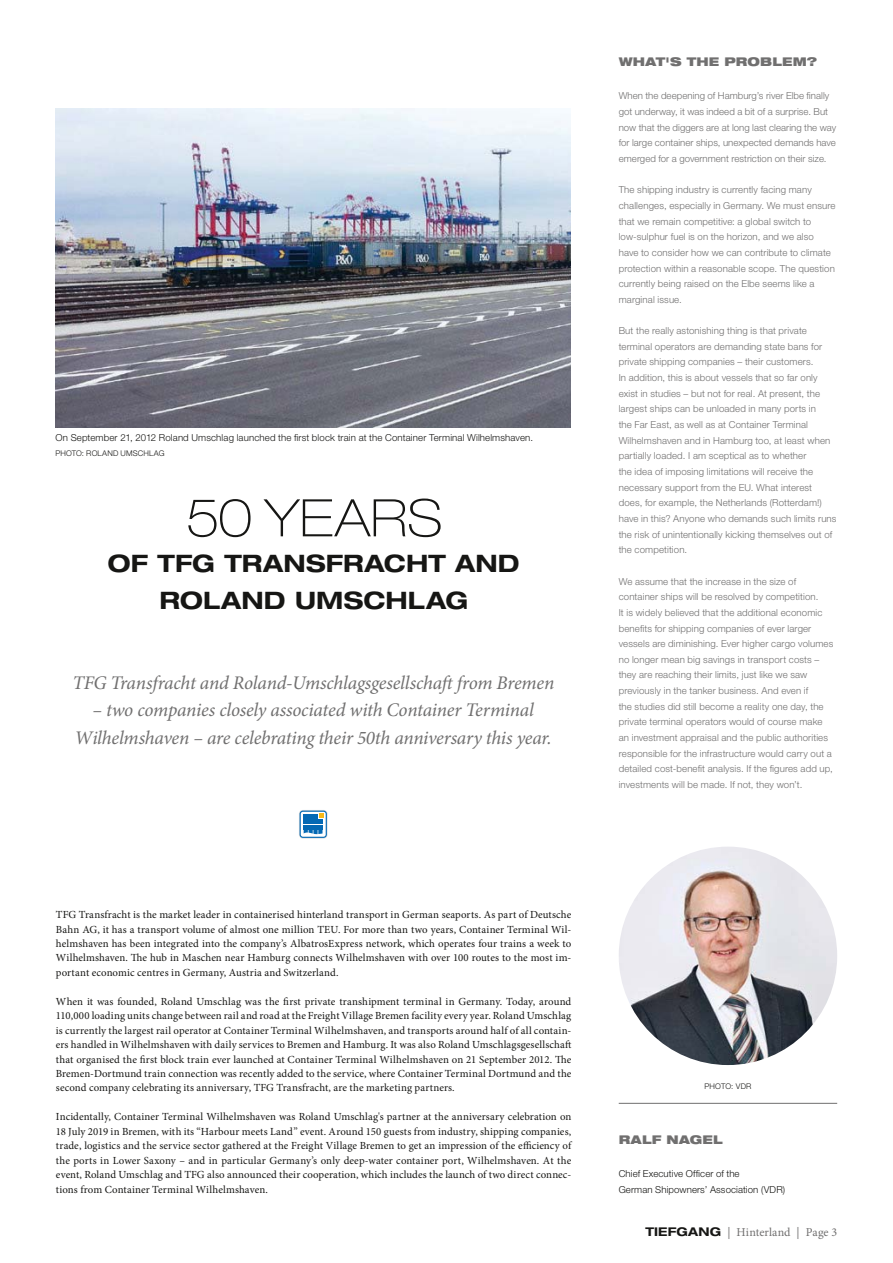
<style>
.page{position:relative;width:893px;height:1263px;background:#fff}
.page>*{position:absolute;margin:0;border:0;box-sizing:border-box;transform-origin:0 0}
.t1{font:100 expanded 51.75px "Helvetica Neue LT Std";letter-spacing:.01em;color:#161614}
.t2{font:700 expanded 24.15px/36.2px "Helvetica Neue LT Std";letter-spacing:.005em;color:#161614;text-align:center}
.t3{font:italic 19.2px/27.8px "Minion Pro";letter-spacing:-.015em;color:#706f6f;text-align:center}
.t4{font:900 expanded 12px "Helvetica Neue LT Std";letter-spacing:.015em;color:#706f6f}
.t5{font:12px "Minion Pro";color:#706f6f}
.t6{font:10.8px/14.4px "Minion Pro";letter-spacing:.01em;color:#161614;text-align:justify}
.t7{font:300 9.6px/15.6px "Helvetica Neue LT Std";letter-spacing:.015em;color:#706f6f}
.t8{font:300 9.6px/15.6px "Helvetica Neue LT Std";letter-spacing:.01em;color:#161614}
.t9{font:300 7.8px "Helvetica Neue LT Std";letter-spacing:.02em;color:#161614}
.s1{font-family:"Helvetica Neue LT Std";font-weight:700;font-stretch:expanded;color:#161614}
</style>
<div class="page">
<hr style="left:619px;top:1103px;width:218px;height:1px;background:#706f6f">
<img style="left:619px;top:847px;width:218px;height:218px;border-radius:50%">
<img style="left:55px;top:109px;width:516px;height:318px">
<div style="left:299px;top:810px;width:28px;height:28px;border:1px solid #dadbda;border-radius:4px"></div>
<svg style="left:300px;top:811px;width:26px;height:26px"></svg>
<svg style="left:304px;top:814px;width:20px;height:20px"></svg>
<div style="left:300px;top:811px;width:27px;height:27px;border:1px solid #0469b4;border-radius:3px"></div>
<p class="t8" style="left:55px;top:431px;width:479px">On September 21, 2012 Roland Umschlag launched the first block train at the Container Terminal Wilhelmshaven.</p>
<p class="t9" style="left:55px;top:450px;width:111px">PHOTO: ROLAND UMSCHLAG</p>
<h1 class="t1" style="left:186px;top:499px;width:258px">50 YEARS</h1>
<h2 class="t2" style="left:108px;top:546px;width:413px">OF TFG TRANSFRACHT AND<br>ROLAND UMSCHLAG</h2>
<h3 class="t3" style="left:72px;top:670px;width:483px">TFG Transfracht and Roland-Umschlagsgesellschaft from Bremen</h3>
<h3 class="t3" style="left:75px;top:698px;width:479px">– two companies closely associated with Container Terminal<br>Wilhelmshaven – are celebrating their 50th anniversary this year.</h3>
<p class="t4" style="left:619px;top:55px;width:200px">WHAT'S THE PROBLEM?</p>
<p class="t7" style="left:619px;top:89px;width:219px">When the deepening of Hamburg’s river Elbe finally got underway, it was indeed a bit of a surprise. But now that the diggers are at long last clearing the way for large container ships, unexpected demands have emerged for a government restriction on their size.</p>
<p class="t7" style="left:619px;top:183px;width:218px">The shipping industry is currently facing many challenges, especially in Germany. We must ensure that we remain competitive: a global switch to low-sulphur fuel is on the horizon, and we also have to consider how we can contribute to climate protection within a reasonable scope. The question currently being raised on the Elbe seems like a marginal issue.</p>
<p class="t7" style="left:619px;top:324px;width:219px">But the really astonishing thing is that private terminal operators are demanding state bans for private shipping companies – their customers.<br>In addition, this is about vessels that so far only exist in studies – but not for real. At present, the largest ships can be unloaded in many ports in<br>the Far East, as well as at Container Terminal Wilhelmshaven and in Hamburg too, at least when partially loaded. I am sceptical as to whether<br>the idea of imposing limitations will receive the necessary support from the EU. What interest does, for example, the Netherlands (Rotterdam!) have in this? Anyone who demands such limits runs the risk of unintentionally kicking themselves out of the competition.</p>
<p class="t7" style="left:619px;top:574px;width:216px">We assume that the increase in the size of container ships will be resolved by competition.<br>It is widely believed that the additional economic benefits for shipping companies of ever larger vessels are diminishing. Ever higher cargo volumes no longer mean big savings in transport costs – they are reaching their limits, just like we saw previously in the tanker business. And even if<br>the studies did still become a reality one day, the private terminal operators would of course make an investment appraisal and the public authorities responsible for the infrastructure would carry out a detailed cost-benefit analysis. If the figures add up, investments will be made. If not, they won’t.</p>
<p class="t6" style="left:56px;top:908px;width:517px">TFG Transfracht is the market leader in containerised hinterland transport in German seaports. As part of Deutsche Bahn AG, it has a transport volume of almost one million TEU. For more than two years, Container Terminal Wil&shy;helmshaven has been integrated into the company’s AlbatrosExpress network, which operates four trains a week to Wilhelmshaven. The hub in Maschen near Hamburg connects Wilhelmshaven with over 100 routes to the most im&shy;portant economic centres in Germany, Austria and Switzerland.</p>
<p class="t6" style="left:56px;top:995px;width:517px">When it was founded, Roland Umschlag was the first private transhipment terminal in Germany. Today, around 110,000 loading units change between rail and road at the Freight Village Bremen facility every year. Roland Umschlag is currently the largest rail operator at Container Terminal Wilhelmshaven, and transports around half of all contain&shy;ers handled in Wilhelmshaven with daily services to Bremen and Hamburg. It was also Roland Umschlagsgesellschaft that organised the first block train ever launched at Container Terminal Wilhelmshaven on 21 September 2012. The Bremen-Dortmund train connection was recently added to the service, where Container Terminal Dortmund and the second company celebrating its anniversary, TFG Transfracht, are the marketing partners.</p>
<p class="t6" style="left:56px;top:1111px;width:517px">Incidentally, Container Terminal Wilhelmshaven was Roland Umschlag's partner at the anniversary celebration on 18 July 2019 in Bremen, with its “Harbour meets Land” event. Around 150 guests from industry, shipping companies, trade, logistics and the service sector gathered at the Freight Village Bremen to get an impression of the efficiency of the ports in Lower Saxony – and in particular Germany’s only deep-water container port, Wilhelmshaven. At the event, Roland Umschlag and TFG also announced their cooperation, which includes the launch of two direct connec&shy;tions from Container Terminal Wilhelmshaven.</p>
<p class="t9" style="left:704px;top:1083px;width:49px">PHOTO: VDR</p>
<p class="t4" style="left:619px;top:1133px;width:105px">RALF NAGEL</p>
<p class="t8" style="left:619px;top:1167px;width:168px">Chief Executive Officer of the<br>German Shipowners’ Association (VDR)</p>
<p class="t5" style="left:645px;top:1227px;width:193px"><span class="s1">TIEFGANG</span> | Hinterland | Page 3</p>
</div>
